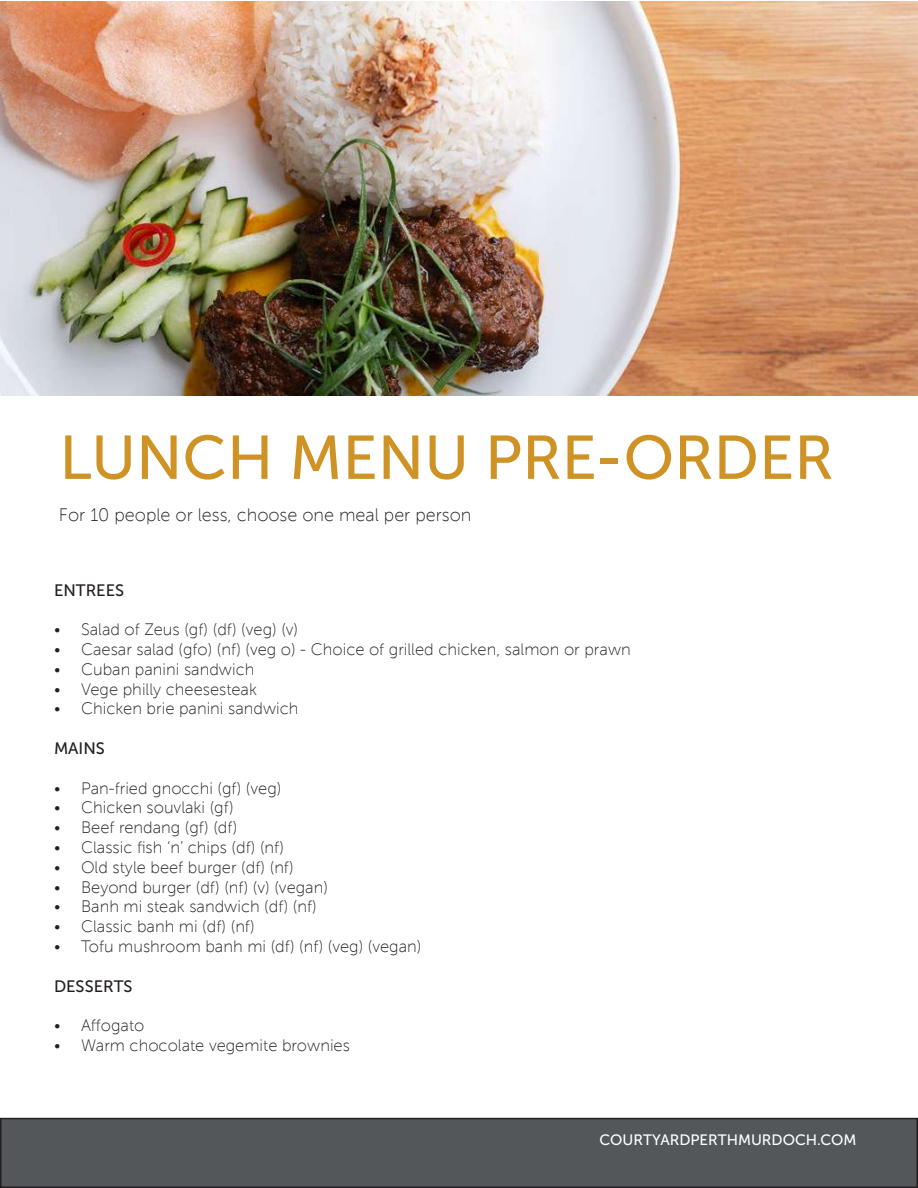
<style>
.page{position:relative;width:918px;height:1188px;background:#fff}
.page>*{position:absolute;margin:0;border:0;box-sizing:border-box;transform-origin:0 0}
.t1{font:61.5px "Museo Sans 500";color:#cf9325}
.t2{font:18px "Museo Sans 100";color:#231f20}
.t3{font:16.5px "Museo Sans 100";color:#231f20}
.t4{font:16.5px "Museo Sans 500";color:#231f20}
.t5{font:15px "Museo Sans 500";color:#fff}
</style>
<div class="page">
<div style="left:1px;top:1119px;width:916px;height:68px;background:#545759"></div>
<div style="left:0;top:1118px;width:918px;height:70px;border:2px solid #231f20"></div>
<img style="left:0;top:2px;width:918px;height:394px">
<h1 class="t1" style="left:59px;top:424px;width:776px">LUNCH MENU PRE-ORDER</h1>
<p class="t2" style="left:59px;top:505px;width:414px">For 10 people or less, choose one meal per person</p>
<p class="t4" style="left:54px;top:581px;width:72px">ENTREES</p>
<p class="t3" style="left:54px;top:621px;width:246px">• Salad of Zeus (gf) (df) (veg) (v)</p>
<p class="t3" style="left:54px;top:641px;width:578px">• Caesar salad (gfo) (nf) (veg o) - Choice of grilled chicken, salmon or prawn</p>
<p class="t3" style="left:54px;top:660px;width:202px">• Cuban panini sandwich</p>
<p class="t3" style="left:54px;top:680px;width:205px">• Vege philly cheesesteak</p>
<p class="t3" style="left:54px;top:700px;width:246px">• Chicken brie panini sandwich</p>
<p class="t4" style="left:54px;top:739px;width:52px">MAINS</p>
<p class="t3" style="left:54px;top:779px;width:229px">• Pan-fried gnocchi (gf) (veg)</p>
<p class="t3" style="left:54px;top:799px;width:181px">• Chicken souvlaki (gf)</p>
<p class="t3" style="left:54px;top:819px;width:185px">• Beef rendang (gf) (df)</p>
<p class="t3" style="left:54px;top:839px;width:232px">• Classic fish ‘n’ chips (df) (nf)</p>
<p class="t3" style="left:54px;top:858px;width:241px">• Old style beef burger (df) (nf)</p>
<p class="t3" style="left:54px;top:878px;width:275px">• Beyond burger (df) (nf) (v) (vegan)</p>
<p class="t3" style="left:54px;top:898px;width:264px">• Banh mi steak sandwich (df) (nf)</p>
<p class="t3" style="left:54px;top:918px;width:202px">• Classic banh mi (df) (nf)</p>
<p class="t3" style="left:54px;top:938px;width:369px">• Tofu mushroom banh mi (df) (nf) (veg) (vegan)</p>
<p class="t4" style="left:54px;top:977px;width:80px">DESSERTS</p>
<p class="t3" style="left:54px;top:1017px;width:92px">• Affogato</p>
<p class="t3" style="left:54px;top:1037px;width:297px">• Warm chocolate vegemite brownies</p>
<p class="t5" style="left:599px;top:1132px;width:259px">COURTYARDPERTHMURDOCH.COM</p>
</div>
